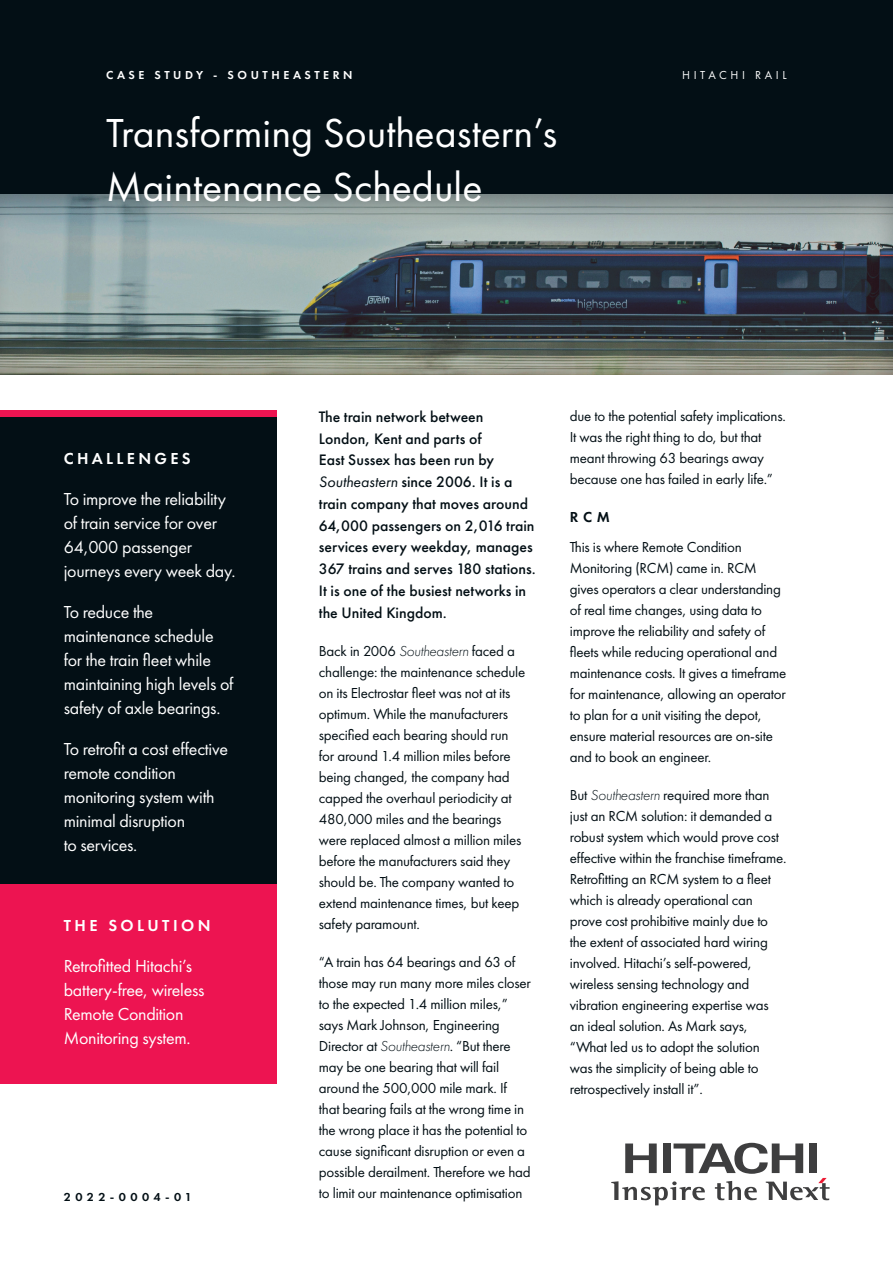
<style>
.page{position:relative;width:893px;height:1263px;background:#fff}
.page>*{position:absolute;margin:0;border:0;box-sizing:border-box;transform-origin:0 0}
.t1{font:42px/54px "Futura PT";color:#fff}
.t2{font:18px/24px "Futura PT";letter-spacing:-.015em;color:#fff}
.t3{font:600 16.5px "Futura PT";letter-spacing:.2em;color:#fff}
.t4{font:500 15.75px/21.8px "Futura PT";color:#030f15}
.t5{font:15px/21px "Futura PT";letter-spacing:-.015em;color:#030f15}
.t6{font:600 15px "Futura PT";color:#030f15}
.t7{font:600 12px "Futura PT";letter-spacing:.3em;color:#fff}
.t8{font:600 12px "Futura PT";letter-spacing:.35em;color:#030f15;scale:1.05 1}
.t9{font:12px "Futura PT";letter-spacing:.3em;color:#fff}
.s1{font-weight:400;font-style:italic}
.s2{font-weight:300;font-style:italic}
</style>
<div class="page">
<div style="left:0;top:193px;width:893px;height:182px;background:#030f15;opacity:.45"></div>
<div style="left:0;top:0;width:893px;height:193px;background:#030f15"></div>
<div style="left:0;top:416px;width:276px;height:647px;background:#030f15"></div>
<svg style="left:611px;top:1143px;width:219px;height:62px"></svg>
<div style="left:0;top:884px;width:276px;height:200px;background:#ed1451"></div>
<div style="left:0;top:410px;width:276px;height:6px;background:#ed1451"></div>
<p class="t7" style="left:106px;top:67px;width:248px">CASE STUDY - SOUTHEASTERN</p>
<p class="t9" style="left:682px;top:68px;width:106px">HITACHI RAIL</p>
<h1 class="t1" style="left:106px;top:106px;width:452px">Transforming Southeastern’s<br>Maintenance Schedule</h1>
<p class="t3" style="left:64px;top:448px;width:128px">CHALLENGES</p>
<p class="t2" style="left:64px;top:487px;width:173px">To improve the reliability of train service for over<br>64,000 passenger journeys every week day.</p>
<p class="t2" style="left:64px;top:600px;width:171px">To reduce the maintenance schedule for the train fleet while maintaining high levels of safety of axle bearings.</p>
<p class="t2" style="left:64px;top:737px;width:166px">To retrofit a cost effective remote condition monitoring system with minimal disruption<br>to services.</p>
<p class="t3" style="left:64px;top:915px;width:148px">THE SOLUTION</p>
<p class="t2" style="left:64px;top:954px;width:142px">Retrofitted Hitachi’s battery-free, wireless<br>Remote Condition<br>Monitoring system.</p>
<p class="t8" style="left:64px;top:1189px;width:123px">2022-0004-01</p>
<p class="t4" style="left:319px;top:406px;width:218px">The train network between<br>London, Kent and parts of<br>East Sussex has been run by<br><span class="s1">Southeastern</span> since 2006. It is a train company that moves around<br>64,000 passengers on 2,016 train services every weekday, manages<br>367 trains and serves 180 stations.<br>It is one of the busiest networks in the United Kingdom.</p>
<p class="t5" style="left:319px;top:640px;width:208px">Back in 2006 <span class="s2">Southeastern</span> faced a challenge: the maintenance schedule on its Electrostar fleet was not at its optimum. While the manufacturers specified each bearing should run for around 1.4 million miles before being changed, the company had capped the overhaul periodicity at 480,000 miles and the bearings were replaced almost a million miles before the manufacturers said they should be. The company wanted to extend maintenance times, but keep safety paramount.</p>
<p class="t5" style="left:319px;top:951px;width:214px">“A train has 64 bearings and 63 of those may run many more miles closer to the expected 1.4 million miles,” says Mark Johnson, Engineering Director at <span class="s2">Southeastern</span>. “But there may be one bearing that will fail around the 500,000 mile mark. If that bearing fails at the wrong time in the wrong place it has the potential to cause significant disruption or even a possible derailment. Therefore we had to limit our maintenance optimisation</p>
<p class="t5" style="left:570px;top:406px;width:217px">due to the potential safety implications.<br>It was the right thing to do, but that meant throwing 63 bearings away because one has failed in early life.”</p>
<p class="t6" style="left:570px;top:508px;width:42px">RCM</p>
<p class="t5" style="left:570px;top:536px;width:218px">This is where Remote Condition Monitoring (RCM) came in. RCM gives operators a clear understanding of real time changes, using data to improve the reliability and safety of fleets while reducing operational and maintenance costs. It gives a timeframe for maintenance, allowing an operator to plan for a unit visiting the depot, ensure material resources are on-site and to book an engineer.</p>
<p class="t5" style="left:570px;top:784px;width:218px">But <span class="s2">Southeastern</span> required more than just an RCM solution: it demanded a robust system which would prove cost effective within the franchise timeframe.<br>Retrofitting an RCM system to a fleet which is already operational can prove cost prohibitive mainly due to the extent of associated hard wiring involved. Hitachi’s self‑powered, wireless sensing technology and vibration engineering expertise was an ideal solution. As Mark says, “What led us to adopt the solution<br>was the simplicity of being able to retrospectively install it”.</p>
</div>
